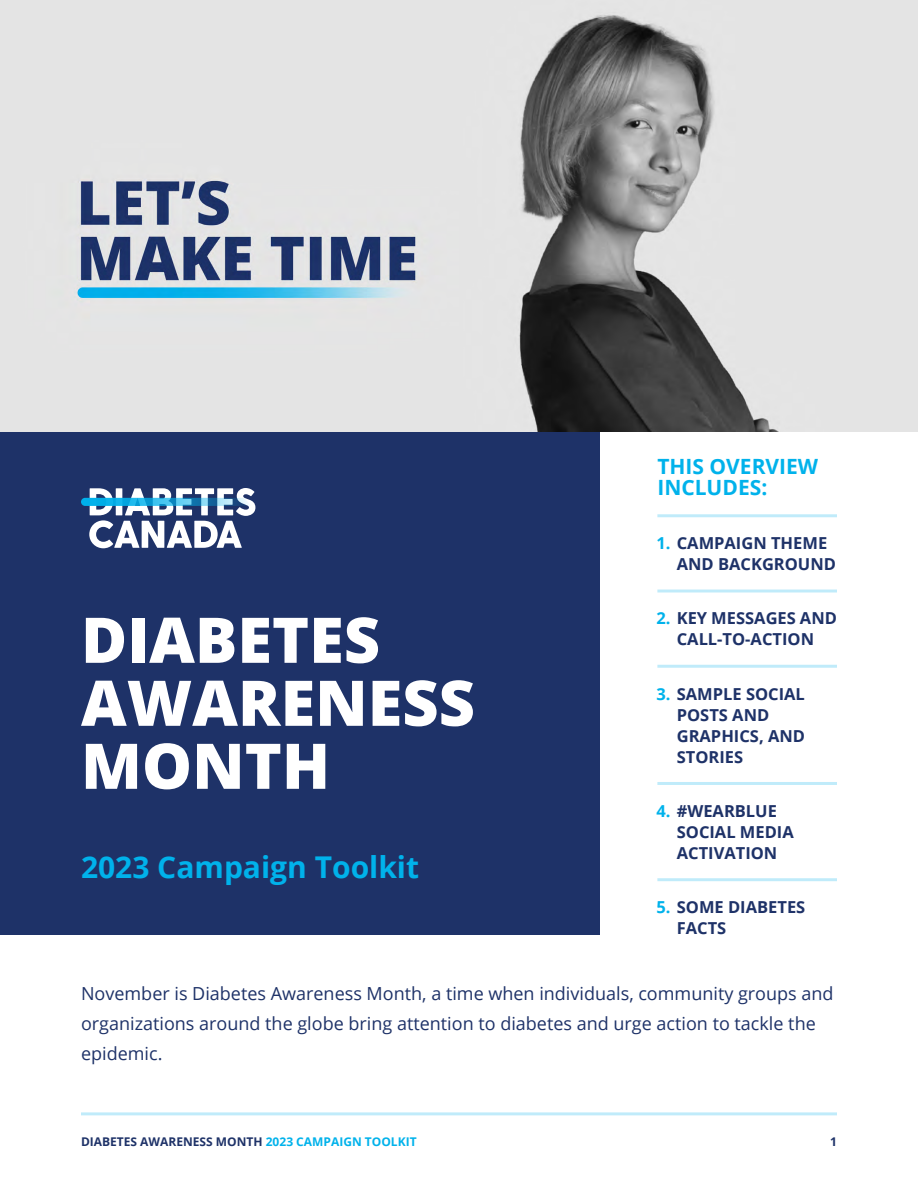
<style>
.page{position:relative;width:918px;height:1188px;background:#fff}
.page>*{position:absolute;margin:0;border:0;box-sizing:border-box;transform-origin:0 0}
.t1{font:800 63px/63px "Open Sans";color:#fff}
.t2{font:700 30px "Open Sans";color:#00b2eb}
.t3{font:700 21px/21px "Open Sans";color:#00b2eb}
.t4{font:18px/30px "Open Sans";color:#1e3268}
.t5{font:700 16.5px/21px "Open Sans";color:#1e3268}
.t6{font:700 12px "Open Sans";color:#1e3268}
.s1{color:#00b2eb}
</style>
<div class="page">
<hr style="left:81px;top:1112px;width:756px;height:3px;background:#00b2eb">
<img style="left:0;top:0;width:918px;height:432px">
<div style="left:0;top:432px;width:599px;height:502px;background:#1e3268"></div>
<hr style="left:657px;top:514px;width:180px;height:3px;background:#00b2eb">
<hr style="left:657px;top:590px;width:180px;height:3px;background:#00b2eb">
<hr style="left:657px;top:665px;width:180px;height:3px;background:#00b2eb">
<hr style="left:657px;top:782px;width:180px;height:3px;background:#00b2eb">
<hr style="left:657px;top:878px;width:180px;height:3px;background:#00b2eb">
<svg style="left:81px;top:488px;width:174px;height:60px"></svg>
<p class="t3" style="left:657px;top:455px;width:162px">THIS OVERVIEW<br>INCLUDES:</p>
<h1 class="t1" style="left:81px;top:605px;width:396px">DIABETES<br>AWARENESS<br>MONTH</h1>
<h2 class="t2" style="left:81px;top:846px;width:340px">2023 Campaign Toolkit</h2>
<p class="t5" style="left:677px;top:532px;width:161px;text-indent:-20px"><span class="s1">1.</span> CAMPAIGN THEME<br>AND BACKGROUND</p>
<p class="t5" style="left:657px;top:608px;width:182px;text-align:center"><span class="s1">2.</span> KEY MESSAGES AND<br>CALL-TO-ACTION</p>
<p class="t5" style="left:677px;top:683px;width:130px;text-indent:-20px"><span class="s1">3.</span> SAMPLE SOCIAL<br>POSTS AND<br>GRAPHICS, AND<br>STORIES</p>
<p class="t5" style="left:677px;top:800px;width:119px;text-indent:-20px"><span class="s1">4.</span> #WEARBLUE<br>SOCIAL MEDIA<br>ACTIVATION</p>
<p class="t5" style="left:677px;top:896px;width:130px;text-indent:-20px"><span class="s1">5.</span> SOME DIABETES<br>FACTS</p>
<p class="t4" style="left:81px;top:978px;width:754px">November is Diabetes Awareness Month, a time when individuals, community groups and organizations around the globe bring attention to diabetes and urge action to tackle the epidemic.</p>
<p class="t6" style="left:81px;top:1133px;width:337px">DIABETES AWARENESS MONTH <span class="s1">2023 CAMPAIGN TOOLKIT</span></p>
<p class="t6" style="left:830px;top:1133px;width:8px">1</p>
</div>
